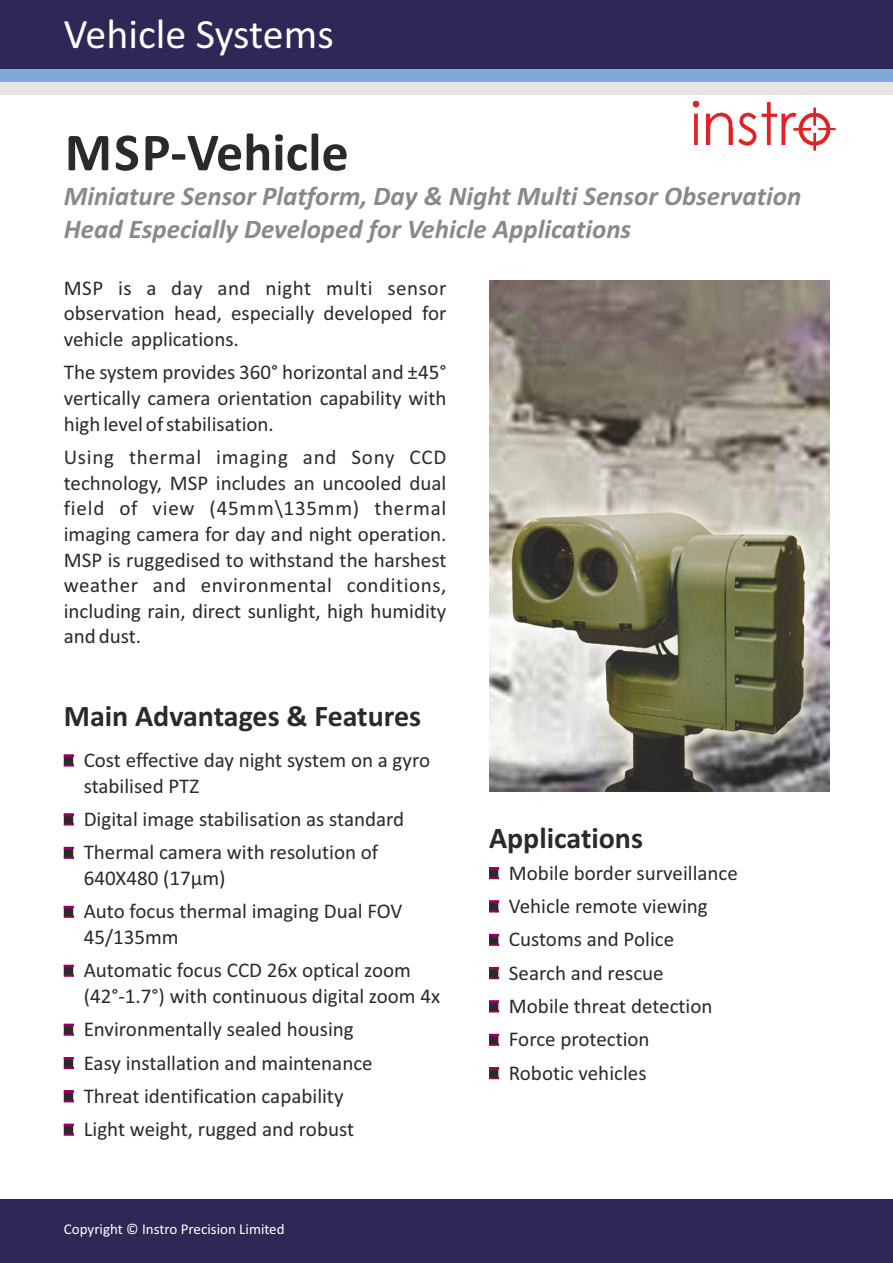
<style>
.page{position:relative;width:893px;height:1263px;background:#fff}
.page>*{position:absolute;margin:0;border:0;box-sizing:border-box;transform-origin:0 0}
.t1{font:700 54px "Calibri";color:#2b2a29}
.t2{font:42px "Calibri";color:#fff}
.t3{font:700 30px "Calibri";color:#2b2a29}
.t4{font:italic 700 27px/33px "Calibri";color:#898989}
.t5{font:21px/33.3px "Calibri";color:#2b2a29}
.t6{font:15px "Calibri";color:#fff}
</style>
<div class="page">
<div style="left:0;top:1199px;width:893px;height:64px;background:#2f2756"></div>
<img style="left:489px;top:281px;width:340px;height:510px">
<div style="left:0;top:0;width:893px;height:69px;background:#2f2756"></div>
<div style="left:0;top:69px;width:893px;height:13px;background:#80a8d9"></div>
<div style="left:0;top:82px;width:893px;height:13px;background:#e6e6e6"></div>
<img style="left:693px;top:101px;width:142px;height:49px">
<h2 class="t2" style="left:64px;top:17px;width:271px">Vehicle Systems</h2>
<h1 class="t1" style="left:65px;top:130px;width:285px">MSP-Vehicle</h1>
<p class="t4" style="left:64px;top:182px;width:739px">Miniature Sensor Platform, Day &amp; Night Multi Sensor Observation<br>Head Especially Developed for Vehicle Applications</p>
<p class="t5" style="left:64px;top:277px;width:384px;line-height:25.7px;text-align:justify">MSP is a day and night multi sensor observation head, especially developed for vehicle applications.</p>
<p class="t5" style="left:64px;top:361px;width:384px;line-height:25.7px;text-align:justify">The system provides 360° horizontal and ±45° vertically camera orientation capability with high level of stabilisation.</p>
<p class="t5" style="left:64px;top:446px;width:384px;line-height:25.7px;text-align:justify">Using thermal imaging and Sony CCD technology, MSP includes an uncooled dual field of view (45mm\135mm) thermal imaging camera for day and night operation.<br>MSP is ruggedised to withstand the harshest weather and environmental conditions, including rain, direct sunlight, high humidity and dust.</p>
<h3 class="t3" style="left:64px;top:703px;width:359px">Main Advantages &amp; Features</h3>
<p class="t5" style="left:84px;top:749px;width:348px;line-height:25.7px">Cost effective day night system on a gyro stabilised PTZ</p>
<p class="t5" style="left:84px;top:804px;width:322px">Digital image stabilisation as standard<br>Thermal camera with resolution of</p>
<p class="t5" style="left:84px;top:863px;width:320px">640X480 (17µm)<br>Auto focus thermal imaging Dual FOV</p>
<p class="t5" style="left:84px;top:922px;width:329px">45/135mm<br>Automatic focus CCD 26x optical zoom</p>
<p class="t5" style="left:84px;top:981px;width:358px">(42°-1.7°) with continuous digital zoom 4x Environmentally sealed housing<br>Easy installation and maintenance<br>Threat identification capability<br>Light weight, rugged and robust</p>
<p class="t6" style="left:64px;top:1223px;width:222px">Copyright © Instro Precision Limited</p>
<h3 class="t3" style="left:489px;top:825px;width:156px">Applications</h3>
<p class="t5" style="left:509px;top:858px;width:230px">Mobile border surveillance<br>Vehicle remote viewing<br>Customs and Police<br>Search and rescue<br>Mobile threat detection<br>Force protection<br>Robotic vehicles</p>
</div>
